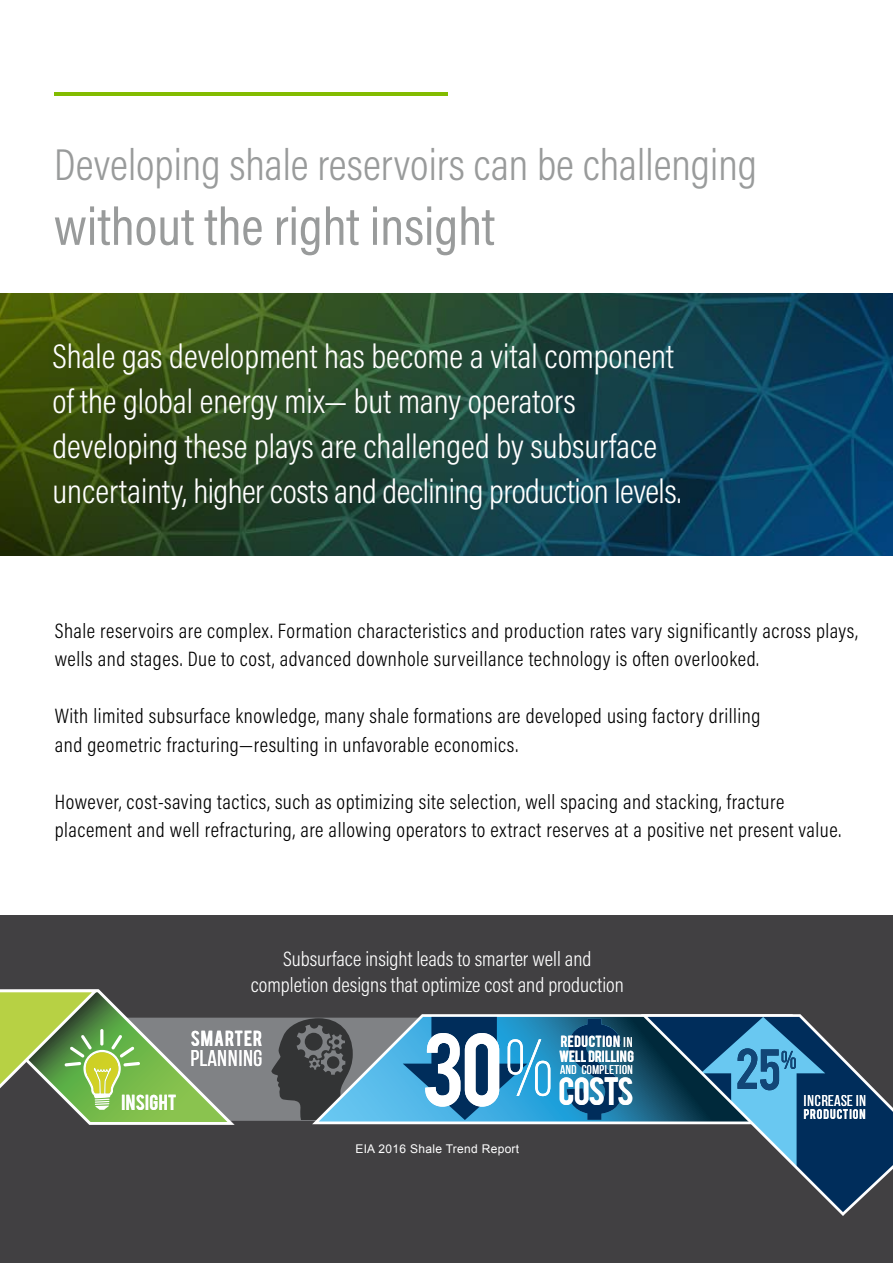
<style>
.page{position:relative;width:893px;height:1263px;background:#fff}
.page>*{position:absolute;margin:0;border:0;box-sizing:border-box;transform-origin:0 0}
.t1{font:99px "Bebas";color:#69c8f1;scale:1.26 1}
.t2{font:80.85px "Bebas";color:#fff}
.t3{font:54px "Acumin Pro Cond";color:#999b9b}
.t4{font:300 45px "Acumin Pro Cond";color:#999b9b}
.t5{font:45px "Bebas";color:#414042}
.t6{font:300 34.5px/45px "Acumin Pro Cond";color:#fff}
.t7{font:31.05px "Bebas";letter-spacing:-.05em;color:#fff}
.t8{font:22.8px "Bebas Neue";letter-spacing:.04em;color:#fff}
.t9{font:300 21px/28.5px "Acumin Pro Cond";letter-spacing:.025em;color:#000}
.t10{font:300 21px/25.5px "Acumin Pro Cond";color:#fff;text-align:center}
.t11{font:17.1px "Bebas";letter-spacing:.025em;color:#fff}
.t12{font:17.1px "Bebas";letter-spacing:.06em;color:#fff}
.t13{font:15.6px "Bebas Neue";letter-spacing:.04em;color:#fff}
.t14{font:12.75px/15.1px "Bebas";letter-spacing:.025em;color:#fff}
.t15{font:12.75px "Bebas Neue";letter-spacing:.04em;color:#fff}
.t16{font:12px "Arial";letter-spacing:.025em;color:#fff}
.t17{font:10.95px "Bebas";letter-spacing:.085em;color:#fff}
.s1{font-family:"Bebas Neue"}
.s2{font-family:"Bebas Neue";font-size:14.1px}
</style>
<div class="page">
<div style="left:0;top:915px;width:893px;height:348px;background:#414042"></div>
<div style="left:234px;top:1018px;width:78px;height:103px;background:#808285"></div>
<svg style="left:271px;top:1018px;width:41px;height:102px"></svg>
<svg style="left:312px;top:1014px;width:329px;height:110px;background:#4888a5"></svg>
<svg style="left:403px;top:1017px;width:124px;height:103px;background:#1e6a9a"></svg>
<svg style="left:641px;top:1014px;width:252px;height:202px"></svg>
<svg style="left:701px;top:1017px;width:124px;height:151px"></svg>
<svg style="left:0;top:989px;width:234px;height:136px"></svg>
<hr style="left:55px;top:92px;width:393px;height:3px;background:#82bc00">
<svg style="left:0;top:293px;width:893px;height:263px;background:#1f4639"></svg>
<h3 class="t4" style="left:54px;top:136px;width:705px">Developing shale reservoirs can be challenging</h3>
<h3 class="t3" style="left:54px;top:191px;width:442px">without the right insight</h3>
<h3 class="t6" style="left:52px;top:333px;width:630px">Shale gas development has become a vital component of the global energy mix— but many operators developing these plays are challenged by subsurface uncertainty, higher costs and declining production levels.</h3>
<p class="t9" style="left:55px;top:616px;width:805px">Shale reservoirs are complex. Formation characteristics and production rates vary significantly across plays, wells and stages. Due to cost, advanced downhole surveillance technology is often overlooked.</p>
<p class="t9" style="left:55px;top:702px;width:707px">With limited subsurface knowledge, many shale formations are developed using factory drilling and geometric fracturing—resulting in unfavorable economics.</p>
<p class="t9" style="left:55px;top:787px;width:788px">However, cost-saving tactics, such as optimizing site selection, well spacing and stacking, fracture placement and well refracturing, are allowing operators to extract reserves at a positive net present value.</p>
<h3 class="t5" style="left:149px;top:1061px;width:26px">+</h3>
<p class="t11" style="left:121px;top:1090px;width:57px">INSIGHT</p>
<p class="t10" style="left:251px;top:946px;width:375px">Subsurface insight leads to smarter well and completion designs that optimize cost and production</p>
<p class="t12" style="left:191px;top:1026px;width:73px">SMARTER</p>
<p class="t8" style="left:191px;top:1046px;width:73px">PLANNING</p>
<h2 class="t2" style="left:421px;top:1011px;width:133px">30<span class="s1">%</span></h2>
<h1 class="t1" style="left:561px;top:997px;width:55px">$</h1>
<p class="t14" style="left:559px;top:1032px;width:76px">REDUCTION <span class="s2">IN<br></span>WELL DRILLING</p>
<p class="t15" style="left:560px;top:1063px;width:74px">AND COMPLETION</p>
<h3 class="t7" style="left:558px;top:1068px;width:77px">COSTS</h3>
<p class="t16" style="left:355px;top:1141px;width:165px">EIA 2016 Shale Trend Report</p>
<p class="t13" style="left:804px;top:1092px;width:64px">INCREASE IN</p>
<p class="t17" style="left:804px;top:1106px;width:63px">PRODUCTION</p>
</div>
